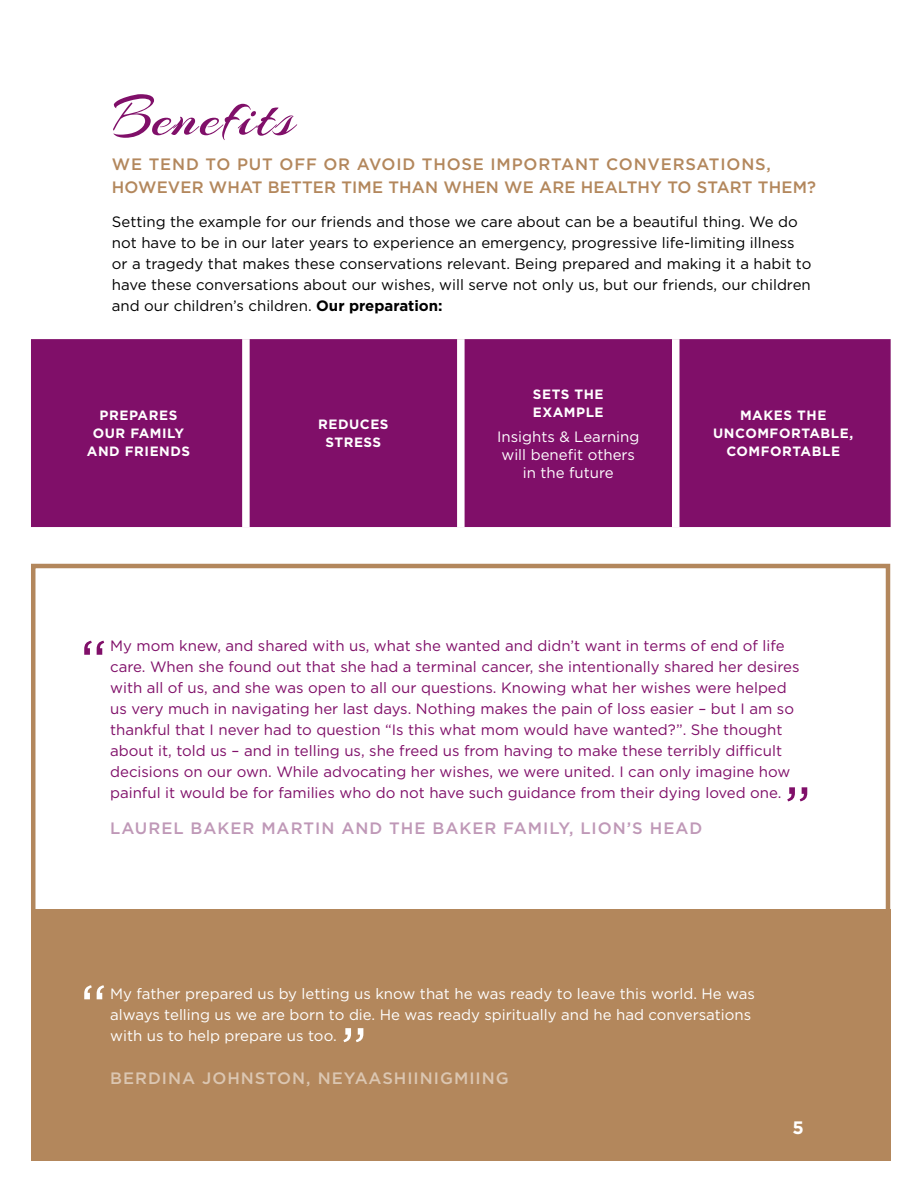
<style>
.page{position:relative;width:918px;height:1188px;background:#fff}
.page>*{position:absolute;margin:0;border:0;box-sizing:border-box;transform-origin:0 0}
.t1{font:60px "Arizonia";letter-spacing:.03em;color:#800f69}
.t2{font:700 18px "Gotham";color:#fff}
.t3{font:500 16.5px/22.5px "Gotham";letter-spacing:.01em;color:#b3875c}
.t4{font:500 16.5px "Gotham";letter-spacing:.06em;color:#bf98b7}
.t5{font:500 16.5px "Gotham";letter-spacing:.06em;color:#dbc6b1}
.t6{font:15px/21px "Gotham";color:#800f69}
.t7{font:15px/21px "Gotham";color:#000}
.t8{font:15px/21px "Gotham";color:#fff}
.t9{font:700 13.5px/18px "Gotham";letter-spacing:.04em;color:#fff;text-align:center}
.s1{font-weight:700}
</style>
<div class="page">
<div style="left:31px;top:909px;width:859px;height:252px;background:#b3875c"></div>
<div style="left:31px;top:564px;width:859px;height:356px;border:4px solid #b3875c"></div>
<div style="left:31px;top:339px;width:860px;height:188px;background:#800f69"></div>
<div style="left:242px;top:339px;width:8px;height:188px;background:#fff"></div>
<div style="left:457px;top:339px;width:8px;height:188px;background:#fff"></div>
<div style="left:672px;top:339px;width:8px;height:188px;background:#fff"></div>
<svg style="left:84px;top:641px;width:20px;height:14px"></svg>
<svg style="left:787px;top:787px;width:20px;height:14px"></svg>
<svg style="left:84px;top:985px;width:20px;height:14px"></svg>
<svg style="left:343px;top:1028px;width:20px;height:14px"></svg>
<h1 class="t1" style="left:112px;top:80px;width:184px">Benefits</h1>
<p class="t3" style="left:112px;top:153px;width:706px">WE TEND TO PUT OFF OR AVOID THOSE IMPORTANT CONVERSATIONS,<br>HOWEVER WHAT BETTER TIME THAN WHEN WE ARE HEALTHY TO START THEM?</p>
<p class="t7" style="left:112px;top:211px;width:701px">Setting the example for our friends and those we care about can be a beautiful thing. We do not have to be in our later years to experience an emergency, progressive life-limiting illness or a tragedy that makes these conservations relevant. Being prepared and making it a habit to have these conversations about our wishes, will serve not only us, but our friends, our children and our children’s children. <span class="s1">Our preparation:</span></p>
<p class="t9" style="left:87px;top:407px;width:105px">PREPARES<br>OUR FAMILY<br>AND FRIENDS</p>
<p class="t9" style="left:318px;top:416px;width:72px">REDUCES<br>STRESS</p>
<p class="t9" style="left:533px;top:385px;width:72px;text-align:left">SETS THE<br>EXAMPLE</p>
<p class="t8" style="left:497px;top:427px;width:144px;line-height:18px;text-align:center">Insights &amp; Learning will benefit others in the future</p>
<p class="t9" style="left:713px;top:407px;width:142px">MAKES THE<br>UNCOMFORTABLE,<br>COMFORTABLE</p>
<p class="t6" style="left:110px;top:635px;width:691px">My mom knew, and shared with us, what she wanted and didn’t want in terms of end of life care. When she found out that she had a terminal cancer, she intentionally shared her desires with all of us, and she was open to all our questions. Knowing what her wishes were helped us very much in navigating her last days. Nothing makes the pain of loss easier – but I am so thankful that I never had to question “Is this what mom would have wanted?”. She thought about it, told us – and in telling us, she freed us from having to make these terribly difficult decisions on our own. While advocating her wishes, we were united. I can only imagine how painful it would be for families who do not have such guidance from their dying loved one.</p>
<p class="t4" style="left:110px;top:817px;width:594px">LAUREL BAKER MARTIN AND THE BAKER FAMILY, LION’S HEAD</p>
<p class="t8" style="left:110px;top:983px;width:646px">My father prepared us by letting us know that he was ready to leave this world. He was always telling us we are born to die. He was ready spiritually and he had conversations with us to help prepare us too.</p>
<p class="t5" style="left:110px;top:1067px;width:400px">BERDINA JOHNSTON, NEYAASHIINIGMIING</p>
<p class="t2" style="left:793px;top:1116px;width:13px">5</p>
</div>
